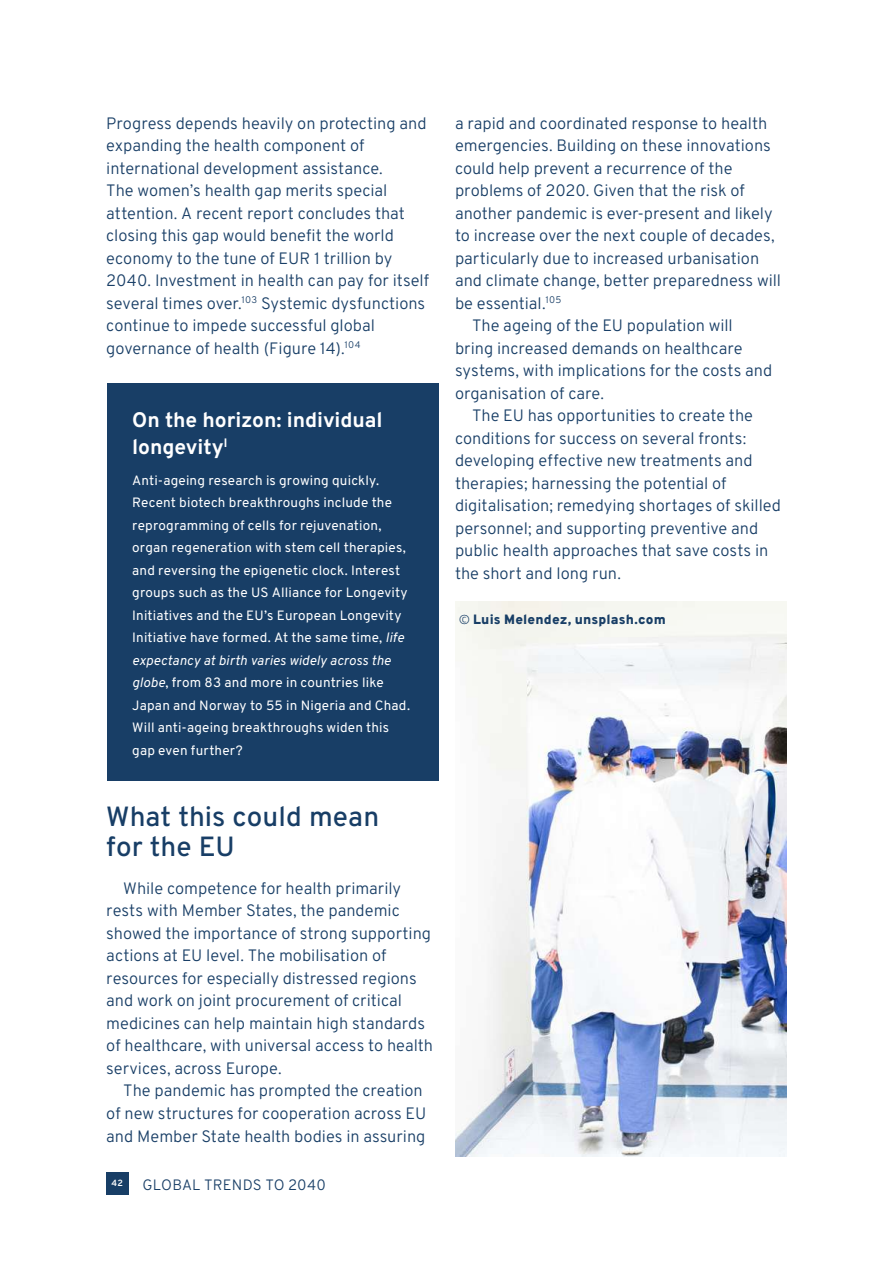
<style>
.page{position:relative;width:893px;height:1263px;background:#fff}
.page>*{position:absolute;margin:0;border:0;box-sizing:border-box;transform-origin:0 0}
.t1{font:500 27.75px/30px "Overpass";letter-spacing:.005em;color:#183e66}
.t2{font:700 21px/27px "Overpass";letter-spacing:-.005em;color:#fff}
.t3{font:300 16.5px/22.5px "Overpass";color:#183e66}
.t4{font:300 15px "Overpass";letter-spacing:.01em;color:#183e66}
.t5{font:13.5px/22.5px "Overpass";letter-spacing:.015em;color:#fff}
.t6{font:900 13.5px "Overpass";letter-spacing:.01em;color:#183e66}
.t7{font:600 9px "Overpass";color:#fff}
.s1{color:#183e66}
.s2{font-style:italic}
.s3{font-family:"EC Square Sans Pro";font-weight:400}
</style>
<div class="page">
<div style="left:106px;top:1172px;width:22px;height:23px;background:#183e66"></div>
<div style="left:107px;top:383px;width:331px;height:397px;background:#183e66"></div>
<img style="left:455px;top:602px;width:332px;height:555px">
<p class="t3" style="left:106px;top:111px;width:324px">Progress depends heavily on protecting and expanding the health component of international development assistance.<br>The women’s health gap merits special attention. A recent report concludes that closing this gap would benefit the world economy to the tune of EUR 1 trillion by 2040. Investment in health can pay for itself several times over.<sup>103</sup> Systemic dysfunctions continue to impede successful global governance of health (Figure 14).<sup>104</sup></p>
<p class="t2" style="left:132px;top:405px;width:252px">On the horizon: individual longevity<sup>I</sup><span class="s1">I</span></p>
<p class="t5" style="left:132px;top:468px;width:279px">Anti-ageing research is growing quickly.<br>Recent biotech breakthroughs include the reprogramming of cells for rejuvenation, organ regeneration with stem cell therapies, and reversing the epigenetic clock. Interest groups such as the US Alliance for Longevity Initiatives and the EU’s European Longevity Initiative have formed. At the same time, <span class="s2">life expectancy at birth varies widely across the globe</span>, from 83 and more in countries like Japan and Norway to 55 in Nigeria and Chad.<br>Will anti-ageing breakthroughs widen this gap even further?</p>
<h1 class="t1" style="left:106px;top:801px;width:274px">What this could mean for the EU</h1>
<p class="t3" style="left:106px;top:876px;width:328px;text-indent:17px">While competence for health primarily rests with Member States, the pandemic showed the importance of strong supporting actions at EU level. The mobilisation of resources for especially distressed regions and work on joint procurement of critical medicines can help maintain high standards of healthcare, with universal access to health services, across Europe.</p>
<p class="t3" style="left:106px;top:1079px;width:321px;text-indent:17px">The pandemic has prompted the creation of new structures for cooperation across EU and Member State health bodies in assuring</p>
<p class="t7" style="left:111px;top:1176px;width:13px">42</p>
<p class="t4" style="left:142px;top:1173px;width:185px">GLOBAL TRENDS TO 2040</p>
<p class="t3" style="left:455px;top:111px;width:314px">a rapid and coordinated response to health</p>
<p class="t3" style="left:455px;top:134px;width:317px">emergencies. Building on these innovations</p>
<p class="t3" style="left:455px;top:156px;width:279px">could help prevent a recurrence of the</p>
<p class="t3" style="left:455px;top:179px;width:291px">problems of 2020. Given that the risk of</p>
<p class="t3" style="left:455px;top:201px;width:319px">another pandemic is ever-present and likely</p>
<p class="t3" style="left:455px;top:224px;width:321px">to increase over the next couple of decades,</p>
<p class="t3" style="left:455px;top:246px;width:306px">particularly due to increased urbanisation</p>
<p class="t3" style="left:455px;top:269px;width:328px">and climate change, better preparedness will</p>
<p class="t3" style="left:455px;top:291px;width:108px">be essential.<sup>105</sup></p>
<p class="t3" style="left:472px;top:314px;width:262px">The ageing of the EU population will</p>
<p class="t3" style="left:455px;top:336px;width:289px">bring increased demands on healthcare</p>
<p class="t3" style="left:455px;top:359px;width:319px">systems, with implications for the costs and</p>
<p class="t3" style="left:455px;top:381px;width:150px">organisation of care.</p>
<p class="t3" style="left:472px;top:404px;width:282px">The EU has opportunities to create the</p>
<p class="t3" style="left:455px;top:426px;width:293px">conditions for success on several fronts:</p>
<p class="t3" style="left:455px;top:449px;width:299px">developing effective new treatments and</p>
<p class="t3" style="left:455px;top:471px;width:273px">therapies; harnessing the potential of</p>
<p class="t3" style="left:455px;top:494px;width:328px">digitalisation; remedying shortages of skilled</p>
<p class="t3" style="left:455px;top:516px;width:305px">personnel; and supporting preventive and</p>
<p class="t3" style="left:455px;top:539px;width:315px">public health approaches that save costs in</p>
<p class="t3" style="left:455px;top:561px;width:167px">the short and long run.</p>
<p class="t6" style="left:459px;top:608px;width:208px"><span class="s3">©</span> Luis Melendez, unsplash.com</p>
</div>
